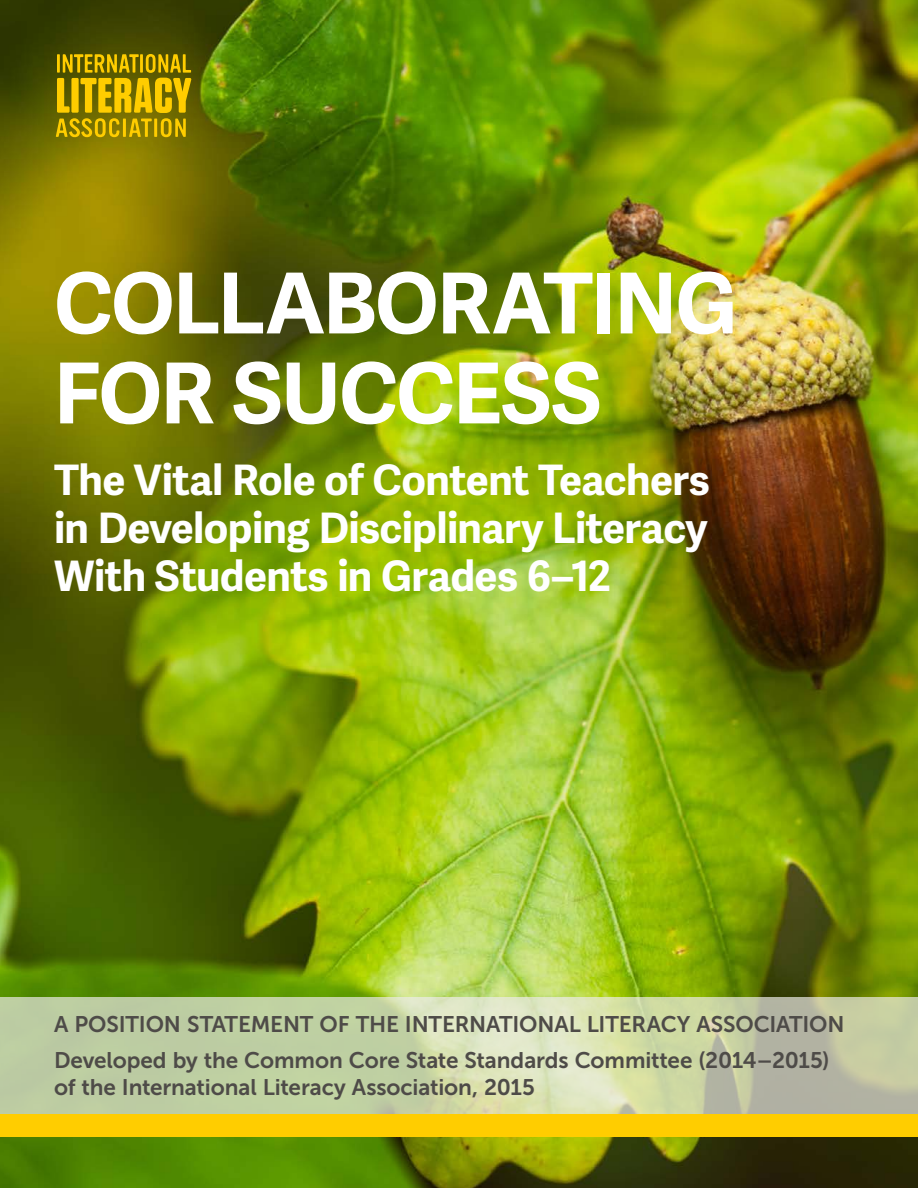
<style>
.page{position:relative;width:918px;height:1188px;background:#fff}
.page>*{position:absolute;margin:0;border:0;box-sizing:border-box;transform-origin:0 0}
.CT{font:700 84px/90px "Adelle Sans";letter-spacing:-.02em;color:#fff}
.CST{font:700 42px/48px "Adelle Sans";letter-spacing:-.015em;color:#fff;text-align:justify}
.BCnoindent{font:22.5px/27px "Museo Sans 700";letter-spacing:-.01em;color:#4e4b48}
</style>
<div class="page">
<img style="left:0;top:0;width:918px;height:1188px">
<svg style="left:56px;top:54px;width:136px;height:83px;background:#aa9100"></svg>
<svg style="left:0;top:997px;width:918px;height:117px;background:#c5d0a8"></svg>
<div style="left:0;top:1114px;width:918px;height:23px;background:#ffcd00"></div>
<p class="CT" style="left:54px;top:255px;width:685px">COLLABORATING<br>FOR SUCCESS</p>
<p class="CST" style="left:54px;top:455px;width:657px">The Vital Role of Content Teachers in Developing Disciplinary Literacy With Students in Grades 6–12</p>
<p class="BCnoindent" style="left:54px;top:1011px;width:792px">A POSITION STATEMENT OF THE INTERNATIONAL LITERACY ASSOCIATION</p>
<p class="BCnoindent" style="left:54px;top:1047px;width:777px">Developed by the Common Core State Standards Committee (2014–2015) of the International Literacy Association, 2015</p>
</div>
